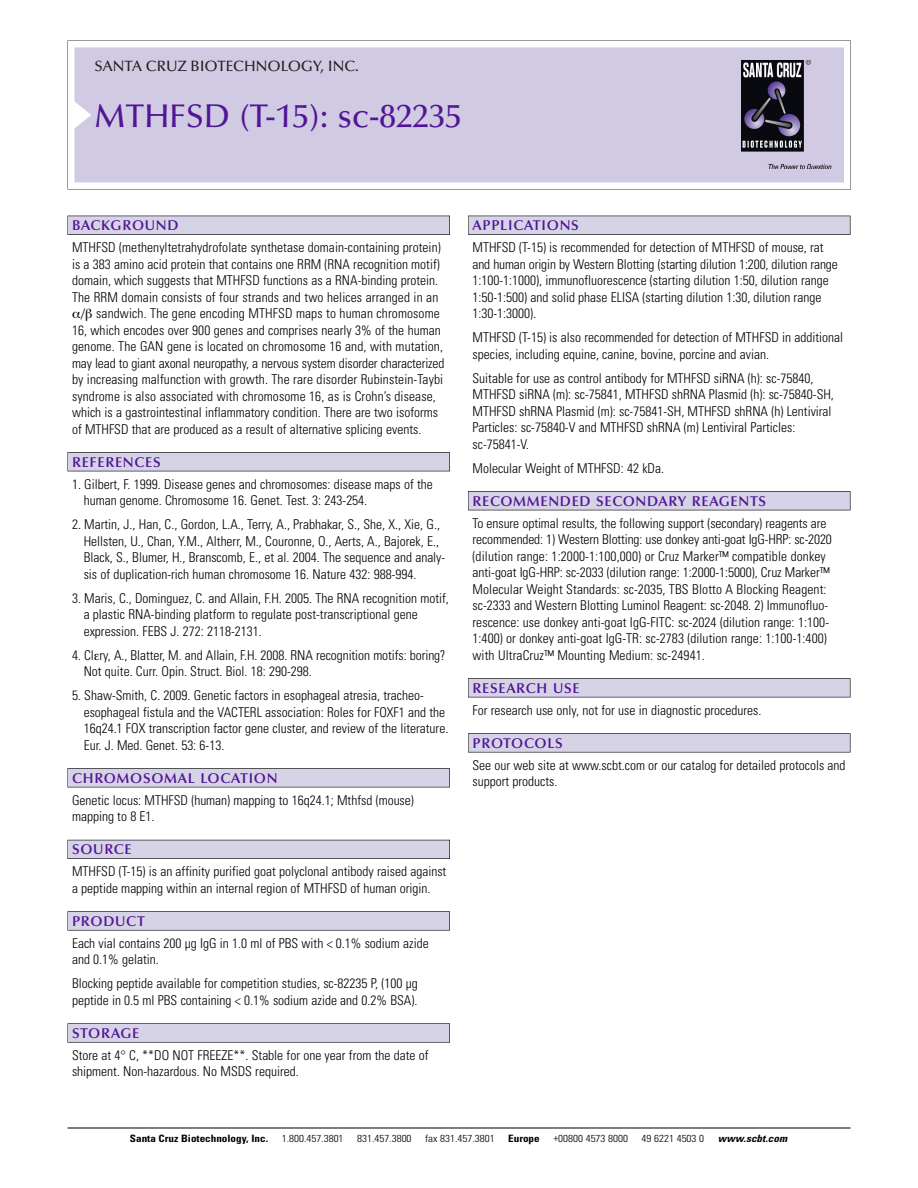
<style>
.page{position:relative;width:918px;height:1188px;background:#fff}
.page>*{position:absolute;margin:0;border:0;box-sizing:border-box;transform-origin:0 0}
.t1{font:500 33px "Optima";color:#511695}
.t2{font:500 15px "Optima";color:#231f20}
.t3{font:600 14.25px "Optima";letter-spacing:.05em;color:#511695}
.t4{font:300 condensed 13.5px/16.5px "Univers";color:#000}
.t5{font:300 condensed 10.2px "Univers";color:#000;scale:1.1 1}
.t6{font:700 condensed 10.2px "Univers";color:#000;scale:1.1 1}
.t7{font:italic 700 condensed 10.2px "Univers";letter-spacing:.005em;color:#000;scale:1.1 1}
</style>
<div class="page">
<svg style="left:68px;top:40px;width:783px;height:149px"></svg>
<div style="left:74px;top:47px;width:770px;height:135px;background:#d1cae3"></div>
<img style="left:741px;top:60px;width:90px;height:108px">
<div style="left:68px;top:216px;width:382px;height:19px;background:#525155"></div>
<div style="left:68px;top:216px;width:381px;height:18px;background:#d7d3e7"></div>
<div style="left:68px;top:452px;width:382px;height:19px;background:#525155"></div>
<div style="left:68px;top:453px;width:381px;height:18px;background:#d7d3e7"></div>
<div style="left:68px;top:768px;width:382px;height:19px;background:#545357"></div>
<div style="left:68px;top:769px;width:381px;height:18px;background:#d7d3e7"></div>
<div style="left:68px;top:840px;width:382px;height:19px;background:#54535a"></div>
<div style="left:68px;top:840px;width:381px;height:18px;background:#d7d3e7"></div>
<svg style="left:68px;top:911px;width:382px;height:20px"></svg>
<div style="left:68px;top:912px;width:381px;height:18px;background:#d7d3e7"></div>
<div style="left:68px;top:1023px;width:382px;height:20px;background:#626263"></div>
<div style="left:68px;top:1024px;width:381px;height:18px;background:#d7d3e7"></div>
<div style="left:468px;top:216px;width:382px;height:19px;background:#525155"></div>
<div style="left:468px;top:216px;width:382px;height:18px;background:#d7d3e7"></div>
<div style="left:468px;top:491px;width:382px;height:19px;background:#525155"></div>
<div style="left:468px;top:492px;width:382px;height:18px;background:#d7d3e7"></div>
<div style="left:468px;top:678px;width:382px;height:19px;background:#545357"></div>
<div style="left:468px;top:679px;width:382px;height:18px;background:#d7d3e7"></div>
<div style="left:468px;top:733px;width:382px;height:19px;background:#575759"></div>
<div style="left:468px;top:734px;width:382px;height:18px;background:#d7d3e7"></div>
<hr style="left:68px;top:1128px;width:782px;height:1px;background:#000">
<p class="t2" style="left:94px;top:61px;width:266px">SANTA CRUZ BIOTECHNOLOGY, INC.</p>
<h1 class="t1" style="left:94px;top:103px;width:369px">MTHFSD (T-15): sc-82235</h1>
<p class="t3" style="left:72px;top:219px;width:108px">BACKGROUND</p>
<p class="t4" style="left:72px;top:240px;width:370px">MTHFSD (methenyltetrahydrofolate synthetase domain-containing protein)</p>
<p class="t4" style="left:72px;top:257px;width:369px">is a 383 amino acid protein that contains one RRM (RNA recognition motif)</p>
<p class="t4" style="left:72px;top:273px;width:368px">domain, which suggests that MTHFSD functions as a RNA-binding protein.</p>
<p class="t4" style="left:72px;top:290px;width:368px">The RRM domain consists of four strands and two helices arranged in an</p>
<p class="t4" style="left:81px;top:306px;width:361px">/ sandwich. The gene encoding MTHFSD maps to human chromosome</p>
<p class="t4" style="left:72px;top:323px;width:370px">16, which encodes over 900 genes and comprises nearly 3% of the human</p>
<p class="t4" style="left:72px;top:339px;width:373px">genome. The GAN gene is located on chromosome 16 and, with mutation,</p>
<p class="t4" style="left:72px;top:356px;width:374px">may lead to giant axonal neuropathy, a nervous system disorder characterized</p>
<p class="t4" style="left:72px;top:372px;width:373px">by increasing malfunction with growth. The rare disorder Rubinstein-Taybi</p>
<p class="t4" style="left:72px;top:389px;width:365px">syndrome is also associated with chromosome 16, as is Crohn’s disease,</p>
<p class="t4" style="left:72px;top:405px;width:368px">which is a gastrointestinal inflammatory condition. There are two isoforms</p>
<p class="t4" style="left:72px;top:422px;width:351px">of MTHFSD that are produced as a result of alternative splicing events.</p>
<p class="t3" style="left:72px;top:456px;width:90px">REFERENCES</p>
<p class="t4" style="left:84px;top:477px;width:351px;text-indent:-12px">1. Gilbert, F. 1999. Disease genes and chromosomes: disease maps of the human genome. Chromosome 16. Genet. Test. 3: 243-254.</p>
<p class="t4" style="left:84px;top:517px;width:363px;text-indent:-12px">2. Martin, J., Han, C., Gordon, L.A., Terry, A., Prabhakar, S., She, X., Xie, G., Hellsten, U., Chan, Y.M., Altherr, M., Couronne, O., Aerts, A., Bajorek, E., Black, S., Blumer, H., Branscomb, E., et al. 2004. The sequence and analy&shy;sis of duplication-rich human chromosome 16. Nature 432: 988-994.</p>
<p class="t4" style="left:84px;top:591px;width:367px;text-indent:-12px">3. Maris, C., Dominguez, C. and Allain, F.H. 2005. The RNA recognition motif, a plastic RNA-binding platform to regulate post-transcriptional gene expression. FEBS J. 272: 2118-2131.</p>
<p class="t4" style="left:84px;top:648px;width:363px;text-indent:-12px">4. Cl ry, A., Blatter, M. and Allain, F.H. 2008. RNA recognition motifs: boring?<br>Not quite. Curr. Opin. Struct. Biol. 18: 290-298.</p>
<p class="t4" style="left:84px;top:688px;width:366px;text-indent:-12px">5. Shaw-Smith, C. 2009. Genetic factors in esophageal atresia, tracheo&shy;esophageal fistula and the VACTERL association: Roles for FOXF1 and the 16q24.1 FOX transcription factor gene cluster, and review of the literature.<br>Eur. J. Med. Genet. 53: 6-13.</p>
<p class="t3" style="left:72px;top:772px;width:207px">CHROMOSOMAL LOCATION</p>
<p class="t4" style="left:72px;top:793px;width:343px">Genetic locus: MTHFSD (human) mapping to 16q24.1; Mthfsd (mouse) mapping to 8 E1.</p>
<p class="t3" style="left:72px;top:844px;width:61px">SOURCE</p>
<p class="t4" style="left:72px;top:864px;width:376px">MTHFSD (T-15) is an affinity purified goat polyclonal antibody raised against a peptide mapping within an internal region of MTHFSD of human origin.</p>
<p class="t3" style="left:72px;top:915px;width:74px">PRODUCT</p>
<p class="t4" style="left:72px;top:936px;width:358px">Each vial contains 200 µg IgG in 1.0 ml of PBS with &lt; 0.1% sodium azide and 0.1% gelatin.</p>
<p class="t4" style="left:72px;top:976px;width:347px">Blocking peptide available for competition studies, sc-82235 P, (100 µg peptide in 0.5 ml PBS containing &lt; 0.1% sodium azide and 0.2% BSA).</p>
<p class="t3" style="left:72px;top:1027px;width:69px">STORAGE</p>
<p class="t4" style="left:72px;top:1048px;width:358px">Store at 4° C, **DO NOT FREEZE**. Stable for one year from the date of shipment. Non-hazardous. No MSDS required.</p>
<p class="t3" style="left:473px;top:219px;width:108px">APPLICATIONS</p>
<p class="t4" style="left:473px;top:240px;width:367px">MTHFSD (T-15) is recommended for detection of MTHFSD of mouse, rat and human origin by Western Blotting (starting dilution 1:200, dilution range 1:100-1:1000), immunofluorescence (starting dilution 1:50, dilution range 1:50-1:500) and solid phase ELISA (starting dilution 1:30, dilution range 1:30-1:3000).</p>
<p class="t4" style="left:473px;top:330px;width:372px">MTHFSD (T-15) is also recommended for detection of MTHFSD in additional species, including equine, canine, bovine, porcine and avian.</p>
<p class="t4" style="left:473px;top:371px;width:363px">Suitable for use as control antibody for MTHFSD siRNA (h): sc-75840, MTHFSD siRNA (m): sc-75841, MTHFSD shRNA Plasmid (h): sc-75840-SH, MTHFSD shRNA Plasmid (m): sc-75841-SH, MTHFSD shRNA (h) Lentiviral Particles: sc-75840-V and MTHFSD shRNA (m) Lentiviral Particles: sc-75841-V.</p>
<p class="t4" style="left:473px;top:461px;width:193px">Molecular Weight of MTHFSD: 42 kDa.</p>
<p class="t3" style="left:473px;top:495px;width:295px">RECOMMENDED SECONDARY REAGENTS</p>
<p class="t4" style="left:473px;top:516px;width:361px">To ensure optimal results, the following support (secondary) reagents are recommended: 1) Western Blotting: use donkey anti-goat IgG-HRP: sc-2020 (dilution range: 1:2000-1:100,000) or Cruz Marker™ compatible donkey anti-goat IgG-HRP: sc-2033 (dilution range: 1:2000-1:5000), Cruz Marker™ Molecular Weight Standards: sc-2035, TBS Blotto A Blocking Reagent: sc-2333 and Western Blotting Luminol Reagent: sc-2048. 2) Immunofluo&shy;rescence: use donkey anti-goat IgG-FITC: sc-2024 (dilution range: 1:100- 1:400) or donkey anti-goat IgG-TR: sc-2783 (dilution range: 1:100-1:400) with UltraCruz™ Mounting Medium: sc-24941.</p>
<p class="t3" style="left:473px;top:682px;width:109px">RESEARCH USE</p>
<p class="t4" style="left:473px;top:703px;width:290px">For research use only, not for use in diagnostic procedures.</p>
<p class="t3" style="left:473px;top:737px;width:92px">PROTOCOLS</p>
<p class="t4" style="left:473px;top:758px;width:375px">See our web site at www.scbt.com or our catalog for detailed protocols and support products.</p>
<p class="t6" style="left:130px;top:1135px;width:127px">Santa Cruz Biotechnology, Inc.</p>
<p class="t5" style="left:282px;top:1135px;width:58px">1.800.457.3801</p>
<p class="t5" style="left:357px;top:1135px;width:51px">831.457.3800</p>
<p class="t5" style="left:425px;top:1135px;width:65px">fax 831.457.3801</p>
<p class="t6" style="left:508px;top:1135px;width:30px">Europe</p>
<p class="t5" style="left:553px;top:1135px;width:69px">+00800 4573 8000</p>
<p class="t5" style="left:642px;top:1135px;width:58px">49 6221 4503 0</p>
<p class="t7" style="left:718px;top:1135px;width:64px">www.scbt.com</p>
</div>
